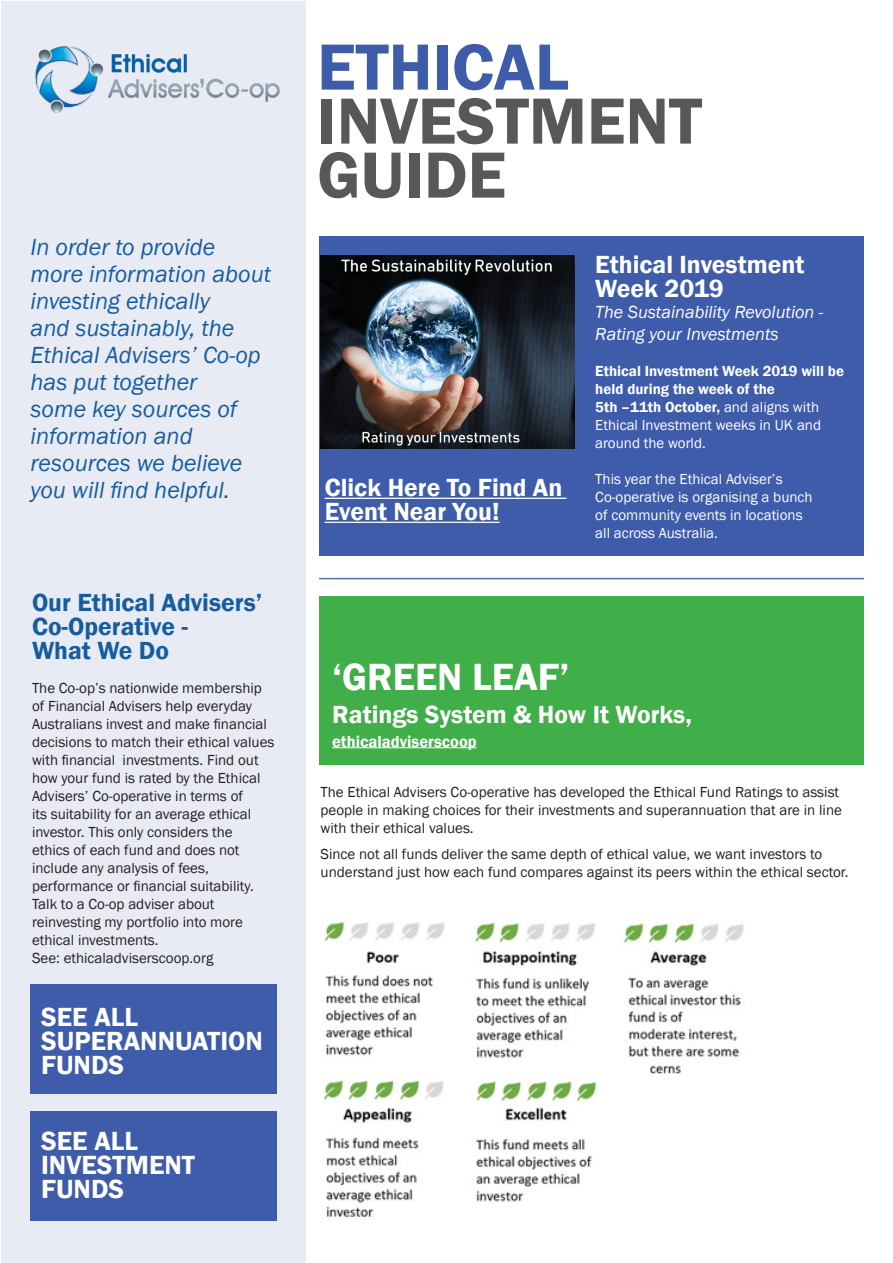
<style>
.page{position:relative;width:893px;height:1263px;background:#fff}
.page>*{position:absolute;margin:0;border:0;box-sizing:border-box;transform-origin:0 0}
.t1{font:600 67.5px/54px "Franklin Gothic";color:#57585a}
.t2{font:600 39px "Franklin Gothic";color:#fff}
.t3{font:600 27px/24px "Franklin Gothic";color:#fff}
.t4{font:600 25.5px/24px "Franklin Gothic";color:#fff}
.t5{font:600 25.5px/24px "Franklin Gothic";color:#175d9e}
.t6{font:italic 24px/27px "Franklin Gothic";color:#175d9e}
.t7{font:italic 18px/21.6px "Franklin Gothic";color:#fff}
.t8{font:600 16.5px "Franklin Gothic";color:#fff}
.t9{font:15px/18px "Franklin Gothic";color:#231f20}
.t10{font:600 15px/18px "Franklin Gothic";color:#fff}
.t11{font:15px/18px "Franklin Gothic";color:#fff}
.s1{color:#3e5caa}
.s2{font-weight:400}
</style>
<div class="page">
<div style="left:320px;top:237px;width:544px;height:319px;background:#3e5caa"></div>
<div style="left:319px;top:597px;width:544px;height:168px;background:#40ae49"></div>
<div style="left:1px;top:1px;width:304px;height:1261px;background:#e8ebf4"></div>
<div style="left:31px;top:1111px;width:246px;height:109px;background:#3e5caa"></div>
<div style="left:31px;top:984px;width:246px;height:109px;background:#3e5caa"></div>
<img style="left:320px;top:255px;width:254px;height:194px">
<hr style="left:319px;top:578px;width:545px;height:1px;background:#4d72ac">
<hr style="left:325px;top:498px;width:241px;height:1px;background:#fff">
<hr style="left:325px;top:522px;width:175px;height:1px;background:#fff">
<hr style="left:332px;top:747px;width:145px;height:1px;background:#fff">
<img style="left:324px;top:921px;width:420px;height:154px">
<img style="left:323px;top:1063px;width:327px;height:154px">
<img style="left:34px;top:45px;width:246px;height:68px">
<p class="t6" style="left:31px;top:234px;width:242px">In order to provide more information about investing ethically<br>and sustainably, the<br>Ethical Advisers’ Co-op has put together<br>some key sources of information and resources we believe you will find helpful.</p>
<p class="t5" style="left:32px;top:591px;width:232px">Our Ethical Advisers’<br>Co-Operative -<br>What We Do</p>
<p class="t9" style="left:32px;top:679px;width:244px">The Co-op’s nationwide membership of Financial Advisers help everyday Australians invest and make financial decisions to match their ethical values with financial investments. Find out how your fund is rated by the Ethical Advisers’ Co-operative in terms of<br>its suitability for an average ethical investor. This only considers the<br>ethics of each fund and does not include any analysis of fees, performance or financial suitability.</p>
<p class="t9" style="left:32px;top:895px;width:213px">Talk to a Co-op adviser about reinvesting my portfolio into more ethical investments.<br>See: ethicaladviserscoop.org</p>
<p class="t3" style="left:41px;top:1005px;width:223px">SEE ALL<br>SUPERANNUATION<br>FUNDS</p>
<p class="t3" style="left:41px;top:1129px;width:155px">SEE ALL<br>INVESTMENT<br>FUNDS</p>
<p class="t1" style="left:317px;top:41px;width:386px"><span class="s1">ETHICAL<br></span>INVESTMENT<br>GUIDE</p>
<p class="t4" style="left:325px;top:476px;width:239px">Click Here To Find An<br>Event Near You!</p>
<p class="t4" style="left:595px;top:253px;width:211px">Ethical Investment<br>Week 2019</p>
<p class="t7" style="left:595px;top:302px;width:230px">The Sustainability Revolution -<br>Rating your Investments</p>
<p class="t10" style="left:595px;top:362px;width:250px">Ethical Investment Week 2019 will be held during the week of the<br>5th –11th October, <span class="s2">and aligns with<br>Ethical Investment weeks in UK and around the world.</span></p>
<p class="t11" style="left:595px;top:470px;width:219px">This year the Ethical Adviser’s<br>Co-operative is organising a bunch of community events in locations all across Australia.</p>
<p class="t2" style="left:332px;top:653px;width:239px">‘GREEN LEAF’</p>
<p class="t4" style="left:332px;top:702px;width:361px">Ratings System &amp; How It Works,</p>
<p class="t8" style="left:332px;top:731px;width:146px">ethicaladviserscoop</p>
<p class="t9" style="left:321px;top:783px;width:523px">The Ethical Advisers Co-operative has developed the Ethical Fund Ratings to assist people in making choices for their investments and superannuation that are in line with their ethical values.</p>
<p class="t9" style="left:321px;top:846px;width:530px">Since not all funds deliver the same depth of ethical value, we want investors to understand just how each fund compares against its peers within the ethical sector.</p>
</div>
